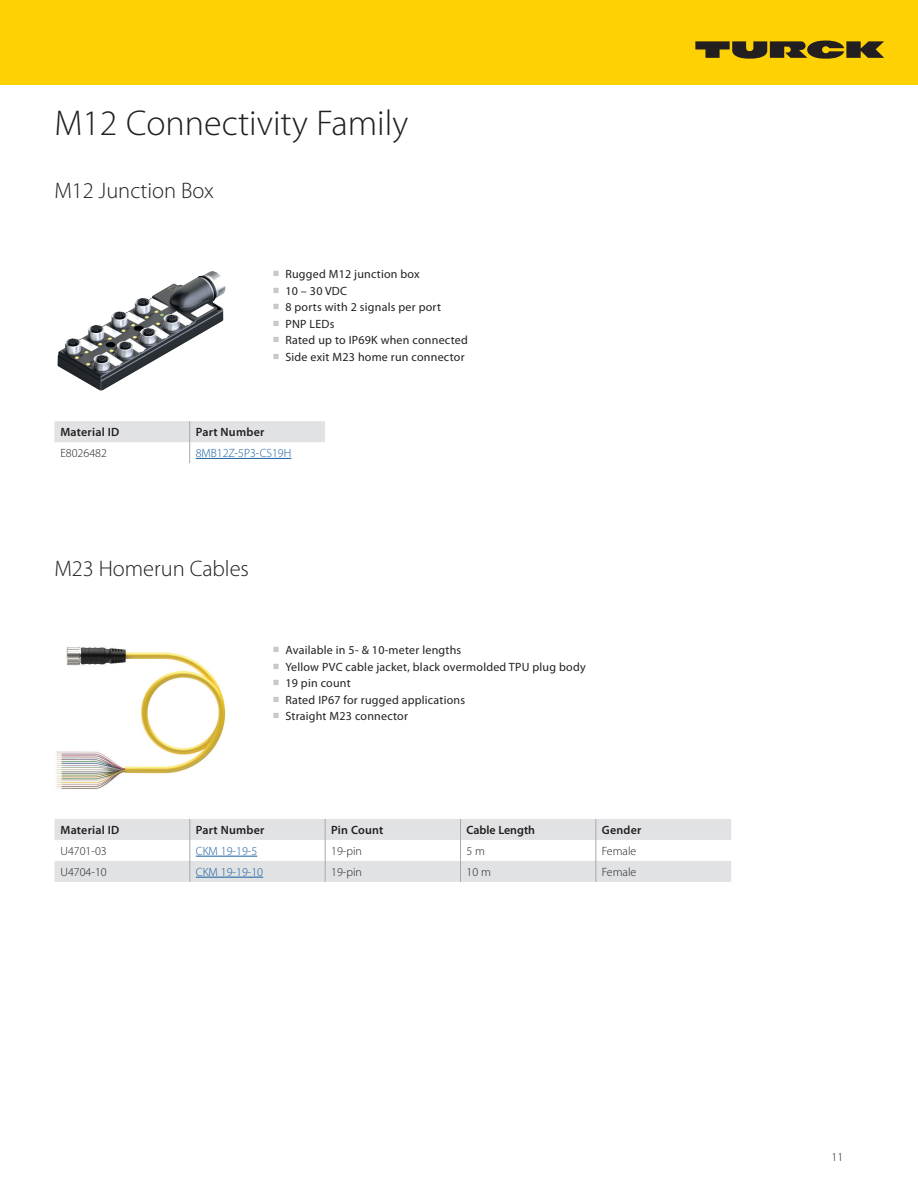
<style>
.page{position:relative;width:918px;height:1188px;background:#fff}
.page>*{position:absolute;margin:0;border:0;box-sizing:border-box;transform-origin:0 0}
.copyright{font:300 36px "Myriad Pro";color:#231f20}
.bro_headline_copy_light{font:300 22.5px "Myriad Pro";color:#231f20}
.t1{font:12px "Myriad Pro";letter-spacing:.02em;color:#231f20}
.copyright-2{font:300 12px "Myriad Pro";color:#231f20}
.bro_copy_table{font:600 12px "Myriad Pro";letter-spacing:.02em;color:#231f20}
.copyright-3{font:300 12px "Myriad Pro";color:#175d9e}
.bro_copy_table-2{font:600 12px "Myriad Pro";color:#231f20}
.s1{font-family:"Minion Pro";font-size:18px;color:#c7c8ca}
</style>
<div class="page">
<div style="left:0;top:0;width:918px;height:84px;background:#fed105"></div>
<svg style="left:695px;top:41px;width:189px;height:18px"></svg>
<svg style="left:54px;top:819px;width:677px;height:63px"></svg>
<hr style="left:196px;top:856px;width:61px;height:1px;background:#175d9e">
<hr style="left:196px;top:877px;width:67px;height:1px;background:#175d9e">
<img style="left:56px;top:647px;width:170px;height:142px">
<svg style="left:54px;top:421px;width:271px;height:42px"></svg>
<hr style="left:196px;top:458px;width:95px;height:1px;background:#175d9e">
<img style="left:57px;top:271px;width:169px;height:120px">
<p class="copyright" style="left:54px;top:104px;width:355px">M12 Connectivity Family</p>
<p class="bro_headline_copy_light" style="left:54px;top:178px;width:161px">M12 Junction Box</p>
<p class="t1" style="left:273px;top:267px;width:149px"><span class="s1">■</span> Rugged M12 junction box</p>
<p class="t1" style="left:273px;top:283px;width:76px"><span class="s1">■</span> 10 – 30 VDC</p>
<p class="t1" style="left:273px;top:300px;width:170px"><span class="s1">■</span> 8 ports with 2 signals per port</p>
<p class="t1" style="left:273px;top:316px;width:63px"><span class="s1">■</span> PNP LEDs</p>
<p class="t1" style="left:273px;top:333px;width:197px"><span class="s1">■</span> Rated up to IP69K when connected</p>
<p class="t1" style="left:273px;top:349px;width:193px"><span class="s1">■</span> Side exit M23 home run connector</p>
<p class="bro_copy_table" style="left:60px;top:425px;width:60px">Material ID</p>
<p class="bro_copy_table" style="left:196px;top:425px;width:70px">Part Number</p>
<p class="copyright-2" style="left:60px;top:447px;width:48px">E8026482</p>
<p class="copyright-3" style="left:196px;top:447px;width:97px">8MB12Z-5P3-CS19H</p>
<p class="bro_headline_copy_light" style="left:54px;top:556px;width:196px">M23 Homerun Cables</p>
<p class="t1" style="left:273px;top:643px;width:190px"><span class="s1">■</span> Available in 5- &amp; 10-meter lengths</p>
<p class="t1" style="left:273px;top:659px;width:315px"><span class="s1">■</span> Yellow PVC cable jacket, black overmolded TPU plug body</p>
<p class="t1" style="left:273px;top:676px;width:80px"><span class="s1">■</span> 19 pin count</p>
<p class="t1" style="left:273px;top:692px;width:194px"><span class="s1">■</span> Rated IP67 for rugged applications</p>
<p class="t1" style="left:273px;top:709px;width:137px"><span class="s1">■</span> Straight M23 connector</p>
<p class="bro_copy_table" style="left:60px;top:822px;width:60px">Material ID</p>
<p class="bro_copy_table" style="left:196px;top:822px;width:70px">Part Number</p>
<p class="bro_copy_table" style="left:331px;top:822px;width:54px">Pin Count</p>
<p class="bro_copy_table-2" style="left:467px;top:822px;width:70px">Cable Length</p>
<p class="bro_copy_table" style="left:602px;top:822px;width:41px">Gender</p>
<p class="copyright-2" style="left:60px;top:844px;width:48px">U4701-03</p>
<p class="copyright-3" style="left:196px;top:844px;width:63px">CKM 19-19-5</p>
<p class="copyright-2" style="left:331px;top:844px;width:32px">19-pin</p>
<p class="copyright-2" style="left:467px;top:844px;width:20px">5 m</p>
<p class="copyright-2" style="left:602px;top:844px;width:36px">Female</p>
<p class="copyright-2" style="left:60px;top:865px;width:48px">U4704-10</p>
<p class="copyright-3" style="left:196px;top:865px;width:69px">CKM 19-19-10</p>
<p class="copyright-2" style="left:331px;top:865px;width:32px">19-pin</p>
<p class="copyright-2" style="left:467px;top:865px;width:26px">10 m</p>
<p class="copyright-2" style="left:602px;top:865px;width:36px">Female</p>
<p class="copyright-2" style="left:832px;top:1150px;width:13px">11</p>
</div>
